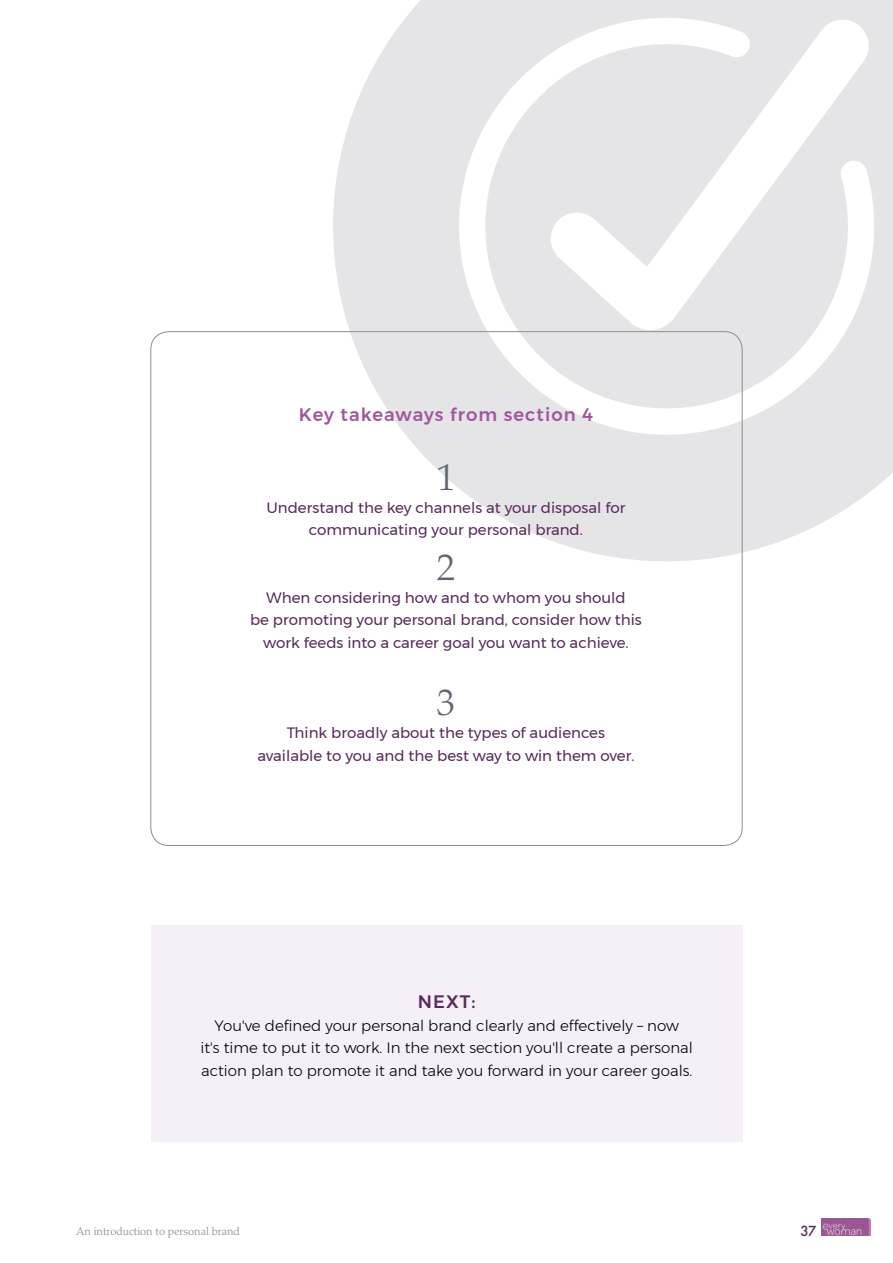
<style>
.page{position:relative;width:893px;height:1263px;background:#fff}
.page>*{position:absolute;margin:0;border:0;box-sizing:border-box;transform-origin:0 0}
.t1{font:300 37.5px "Palatino LT Pro";color:#5f6872}
.t2{font:500 18px "Montserrat";letter-spacing:.06em;color:#a2559d}
.t3{font:500 18px "Montserrat";color:#582c5b}
.t4{font:15px/22.5px "Montserrat";color:#582c5b;text-align:center}
.t5{font:300 15px/22.5px "Montserrat";color:#000;text-align:center}
.t6{font:500 13.5px "Futura";color:#582c5b}
.t7{font:300 11.25px "Palatino LT Pro";color:#8f8d8d}
</style>
<div class="page">
<svg style="left:333px;top:0;width:560px;height:561px;fill:#e5e4e7"></svg>
<img style="left:821px;top:1218px;width:50px;height:18px">
<div style="left:151px;top:925px;width:591px;height:216px;background:#f5eff7"></div>
<p class="t2" style="left:299px;top:401px;width:296px">Key takeaways from section 4</p>
<h1 class="t1" style="left:437px;top:455px;width:20px">1</h1>
<p class="t4" style="left:266px;top:496px;width:360px">Understand the key channels at your disposal for communicating your personal brand.</p>
<h1 class="t1" style="left:437px;top:545px;width:20px">2</h1>
<p class="t4" style="left:250px;top:586px;width:393px">When considering how and to whom you should<br>be promoting your personal brand, consider how this work feeds into a career goal you want to achieve.</p>
<h1 class="t1" style="left:437px;top:680px;width:20px">3</h1>
<p class="t4" style="left:257px;top:721px;width:379px">Think broadly about the types of audiences available to you and the best way to win them over.</p>
<p class="t3" style="left:418px;top:987px;width:59px">NEXT:</p>
<p class="t5" style="left:201px;top:1014px;width:494px">You've defined your personal brand clearly and effectively – now<br>it's time to put it to work. In the next section you'll create a personal action plan to promote it and take you forward in your career goals.</p>
<p class="t7" style="left:77px;top:1224px;width:165px">An introduction to personal brand</p>
<p class="t6" style="left:800px;top:1221px;width:18px">37</p>
</div>
